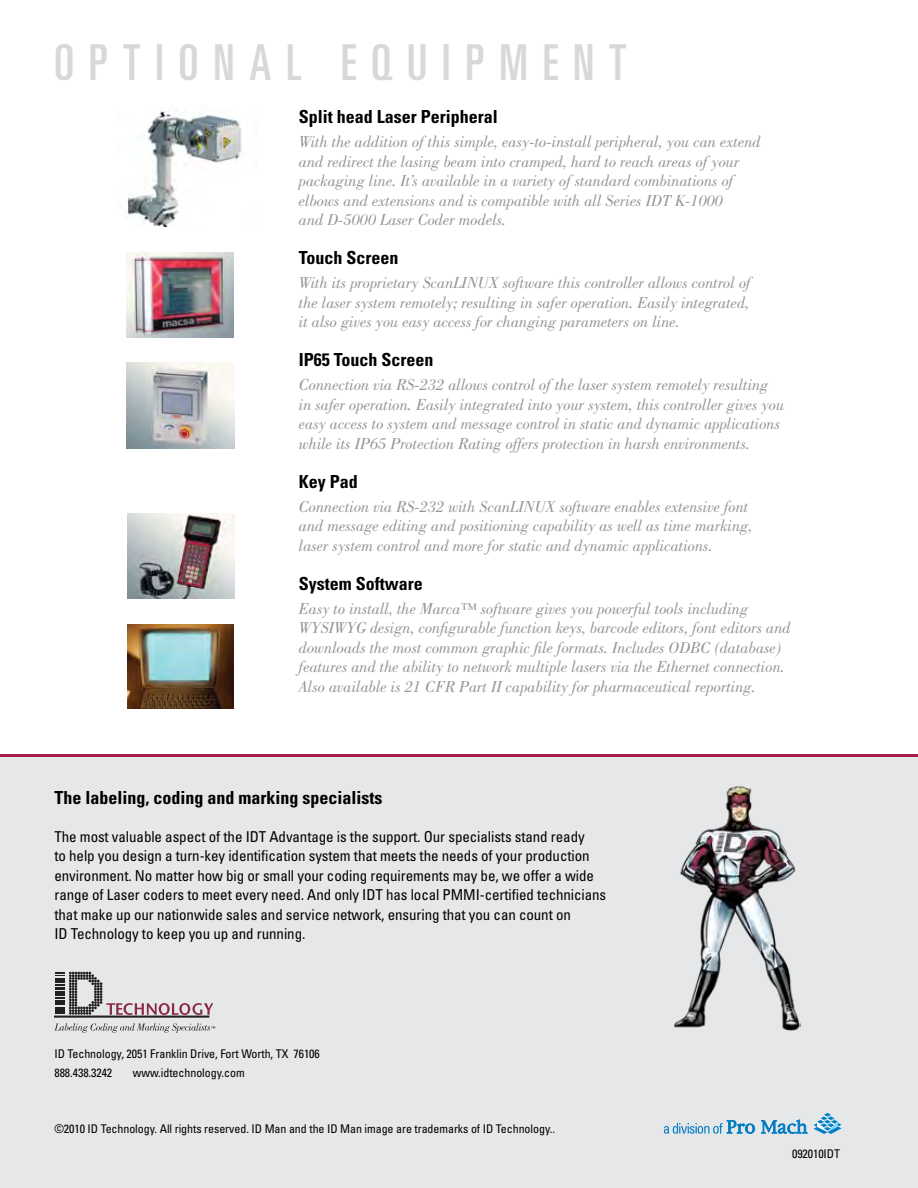
<style>
.page{position:relative;width:918px;height:1188px;background:#fff}
.page>*{position:absolute;margin:0;border:0;box-sizing:border-box;transform-origin:0 0}
.t1{font:ultra-condensed 49.5px "Univers";letter-spacing:.3em;color:#d7d8da}
.t2{font:700 condensed 18px "Univers";color:#000}
.t3{font:italic 16.5px/19.5px "Bodoni";letter-spacing:-.005em;color:#939598}
.t4{font:condensed 15px/19.5px "Univers";letter-spacing:-.005em;color:#000}
.t5{font:condensed 12px/19.5px "Univers";letter-spacing:-.005em;color:#000}
</style>
<div class="page">
<div style="left:0;top:756px;width:918px;height:432px;background:#e6e7e8"></div>
<hr style="left:0;top:754px;width:918px;height:3px;background:#a61d4a">
<svg style="left:55px;top:972px;width:158px;height:43px"></svg>
<hr style="left:54px;top:1016px;width:155px;height:2px;background:#241f21">
<svg style="left:54px;top:1023px;width:161px;height:10px"></svg>
<svg style="left:814px;top:1113px;width:28px;height:21px"></svg>
<svg style="left:664px;top:1119px;width:144px;height:15px"></svg>
<img style="left:126px;top:110px;width:116px;height:117px">
<img style="left:127px;top:363px;width:108px;height:85px">
<img style="left:127px;top:252px;width:107px;height:85px">
<img style="left:127px;top:513px;width:107px;height:85px">
<img style="left:127px;top:625px;width:107px;height:84px">
<img style="left:674px;top:786px;width:126px;height:244px">
<h1 class="t1" style="left:54px;top:34px;width:574px">OPTIONAL EQUIPMENT</h1>
<p class="t2" style="left:299px;top:106px;width:200px">Split head Laser Peripheral</p>
<p class="t3" style="left:299px;top:132px;width:463px">With the addition of this simple, easy-to-install peripheral, you can extend and redirect the lasing beam into cramped, hard to reach areas of your packaging line. It’s available in a variety of standard combinations of elbows and extensions and is compatible with all Series IDT K-1000<br>and D-5000 Laser Coder models.</p>
<p class="t2" style="left:299px;top:247px;width:101px">Touch Screen</p>
<p class="t3" style="left:299px;top:273px;width:453px;text-align:justify">With its proprietary ScanLINUX software this controller allows control of the laser system remotely; resulting in safer operation. Easily integrated, it also gives you easy access for changing parameters on line.</p>
<p class="t2" style="left:299px;top:349px;width:136px">IP65 Touch Screen</p>
<p class="t3" style="left:299px;top:375px;width:487px">Connection via RS-232 allows control of the laser system remotely resulting in safer operation. Easily integrated into your system, this controller gives you easy access to system and message control in static and dynamic applications while its IP65 Protection Rating offers protection in harsh environments.</p>
<p class="t2" style="left:299px;top:470px;width:61px">Key Pad</p>
<p class="t3" style="left:299px;top:497px;width:455px">Connection via RS-232 with ScanLINUX software enables extensive font and message editing and positioning capability as well as time marking, laser system control and more for static and dynamic applications.</p>
<p class="t2" style="left:299px;top:572px;width:126px">System Software</p>
<p class="t3" style="left:299px;top:599px;width:493px">Easy to install, the Marca™ software gives you powerful tools including WYSIWYG design, configurable function keys, barcode editors, font editors and downloads the most common graphic file formats. Includes ODBC (database) features and the ability to network multiple lasers via the Ethernet connection.<br>Also available is 21 CFR Part II capability for pharmaceutical reporting.</p>
<p class="t2" style="left:54px;top:787px;width:329px">The labeling, coding and marking specialists</p>
<p class="t4" style="left:54px;top:827px;width:553px">The most valuable aspect of the IDT Advantage is the support. Our specialists stand ready<br>to help you design a turn-key identification system that meets the needs of your production environment. No matter how big or small your coding requirements may be, we offer a wide range of Laser coders to meet every need. And only IDT has local PMMI-certified technicians that make up our nationwide sales and service network, ensuring that you can count on<br>ID Technology to keep you up and running.</p>
<p class="t5" style="left:54px;top:1043px;width:267px">ID Technology, 2051 Franklin Drive, Fort Worth, TX 76106<br>888.438.3242</p>
<p class="t5" style="left:133px;top:1063px;width:113px">www.idtechnology.com</p>
<p class="t5" style="left:54px;top:1119px;width:502px">©2010 ID Technology. All rights reserved. ID Man and the ID Man image are trademarks of ID Technology..</p>
<p class="t5" style="left:792px;top:1144px;width:50px">092010IDT</p>
</div>
